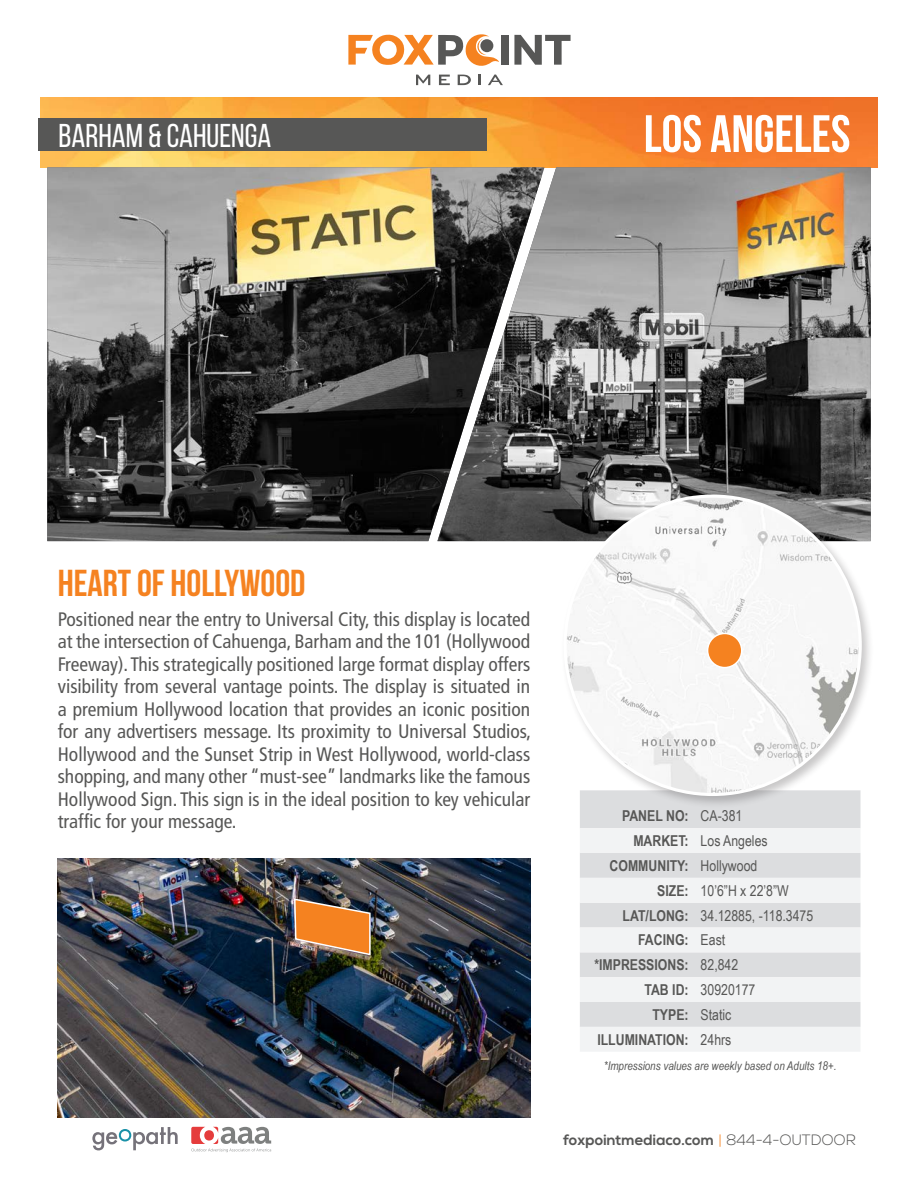
<style>
.page{position:relative;width:918px;height:1188px;background:#fff}
.page>*{position:absolute;margin:0;border:0;box-sizing:border-box;transform-origin:0 0}
.t1{font:700 52.5px "Bebas Neue";color:#fff}
.t2{font:700 37.5px "Bebas Neue";color:#f58220}
.t3{font:33px "Bebas Neue";color:#fff}
.t4{font:condensed 19.5px/22.5px "Frutiger LT Std";color:#575756;text-align:justify}
.t5{font:15px "Arial Narrow";color:#575756}
.t6{font:700 15px "Arial Narrow";color:#575756}
.t7{font:700 15px "Nexa";color:#575756}
.t8{font:italic 12px "Arial Narrow";color:#575756}
.s1{font-weight:300;color:#f58220}
.s2{font-weight:300}
</style>
<div class="page">
<svg style="left:92px;top:1127px;width:86px;height:23px"></svg>
<svg style="left:191px;top:1127px;width:80px;height:25px"></svg>
<svg style="left:416px;top:75px;width:14px;height:10px"></svg>
<svg style="left:439px;top:75px;width:11px;height:10px"></svg>
<svg style="left:458px;top:75px;width:13px;height:10px"></svg>
<svg style="left:478px;top:75px;width:3px;height:10px"></svg>
<svg style="left:488px;top:75px;width:15px;height:10px"></svg>
<svg style="left:514px;top:35px;width:57px;height:30px"></svg>
<div style="left:501px;top:35px;width:7px;height:30px;background:#575756"></div>
<svg style="left:348px;top:34px;width:151px;height:32px"></svg>
<img style="left:40px;top:97px;width:838px;height:71px">
<div style="left:580px;top:809px;width:280px;height:19px;background:#dcdddf"></div>
<svg style="left:580px;top:828px;width:280px;height:223px;fill:#f2f3f4"></svg>
<img style="left:47px;top:167px;width:390px;height:374px">
<img style="left:437px;top:167px;width:434px;height:374px">
<div style="left:38px;top:118px;width:449px;height:33px;background:#575756"></div>
<div style="left:560px;top:491px;width:315px;height:318px;background:#231f20;opacity:.25"></div>
<img style="left:565px;top:496px;width:295px;height:298px">
<div style="left:708px;top:633px;width:34px;height:35px;background:#f58220;border-radius:50%"></div>
<div style="left:707px;top:633px;width:35px;height:35px;border:2px solid #fff;border-radius:50%"></div>
<img style="left:58px;top:858px;width:472px;height:260px">
<img style="left:293px;top:898px;width:78px;height:58px">
<p class="t3" style="left:58px;top:118px;width:214px">BARHAM &amp; CAHUENGA</p>
<p class="t1" style="left:644px;top:105px;width:208px">LOS ANGELES</p>
<p class="t2" style="left:58px;top:563px;width:249px">HEART OF HOLLYWOOD</p>
<p class="t4" style="left:58px;top:608px;width:475px">Positioned near the entry to Universal City, this display is located at the intersection of Cahuenga, Barham and the 101 (Hollywood Freeway). This strategically positioned large format display offers visibility from several vantage points. The display is situated in a premium Hollywood location that provides an iconic position for any advertisers message. Its proximity to Universal Studios, Hollywood and the Sunset Strip in West Hollywood, world-class shopping, and many other “must-see” landmarks like the famous Hollywood Sign. This sign is in the ideal position to key vehicular traffic for your message.</p>
<p class="t6" style="left:622px;top:805px;width:68px">PANEL NO:</p>
<p class="t5" style="left:701px;top:805px;width:43px">CA-381</p>
<p class="t6" style="left:633px;top:829px;width:57px">MARKET:</p>
<p class="t5" style="left:701px;top:830px;width:69px">Los Angeles</p>
<p class="t6" style="left:610px;top:854px;width:81px">COMMUNITY:</p>
<p class="t5" style="left:701px;top:855px;width:58px">Hollywood</p>
<p class="t6" style="left:657px;top:879px;width:33px">SIZE:</p>
<p class="t5" style="left:701px;top:879px;width:90px">10’6”H x 22’8”W</p>
<p class="t6" style="left:623px;top:904px;width:68px">LAT/LONG:</p>
<p class="t5" style="left:701px;top:904px;width:114px">34.12885, -118.3475</p>
<p class="t6" style="left:638px;top:929px;width:52px">FACING:</p>
<p class="t5" style="left:701px;top:929px;width:26px">East</p>
<p class="t6" style="left:594px;top:954px;width:96px">*IMPRESSIONS:</p>
<p class="t5" style="left:701px;top:954px;width:39px">82,842</p>
<p class="t6" style="left:644px;top:978px;width:46px">TAB ID:</p>
<p class="t5" style="left:701px;top:979px;width:56px">30920177</p>
<p class="t6" style="left:652px;top:1003px;width:38px">TYPE:</p>
<p class="t5" style="left:701px;top:1004px;width:32px">Static</p>
<p class="t6" style="left:597px;top:1028px;width:93px">ILLUMINATION:</p>
<p class="t5" style="left:701px;top:1028px;width:32px">24hrs</p>
<p class="t8" style="left:604px;top:1057px;width:234px">*Impressions values are weekly based on Adults 18+.</p>
<p class="t7" style="left:564px;top:1131px;width:294px">foxpointmediaco.com <span class="s1">|</span> <span class="s2">844-4-OUTDOOR</span></p>
</div>
